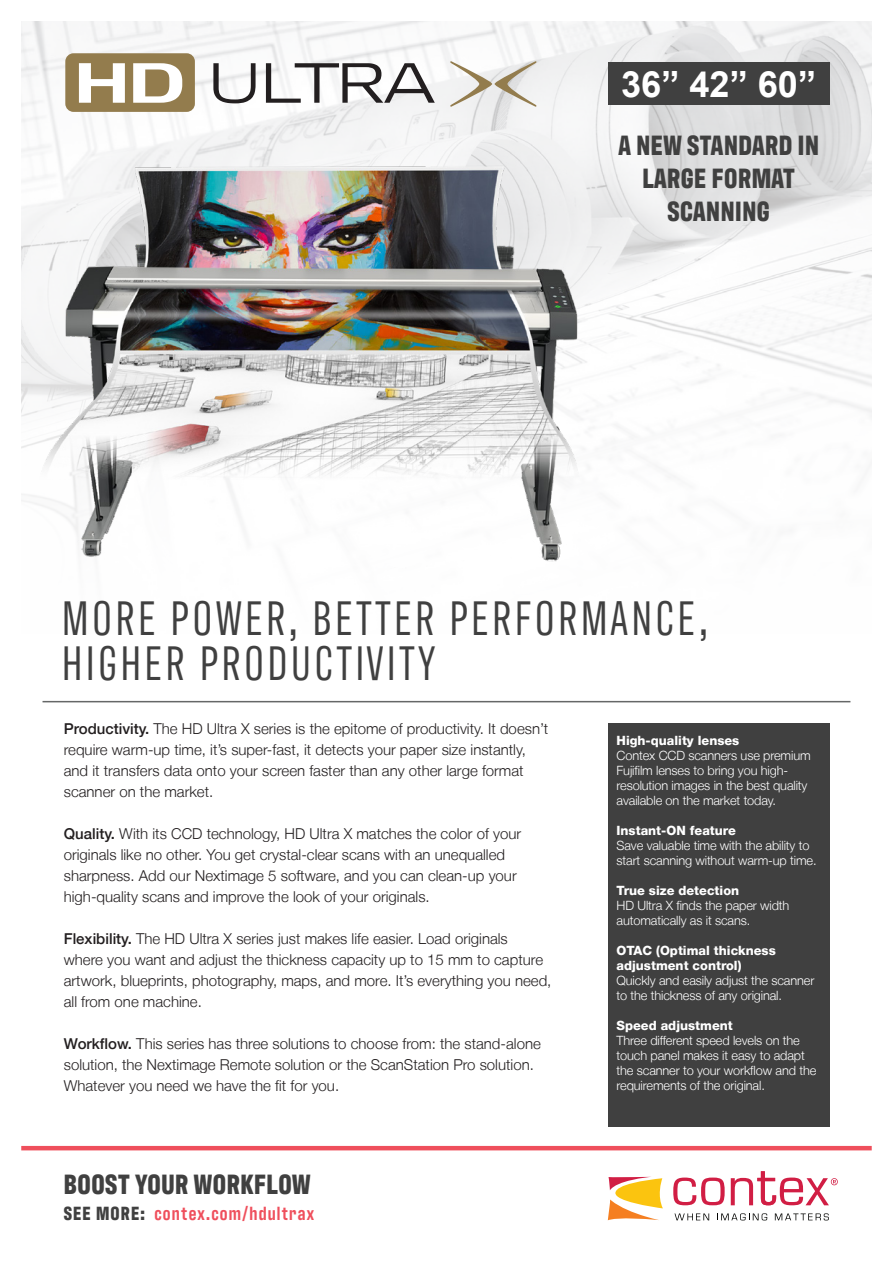
<style>
.page{position:relative;width:893px;height:1263px;background:#fff}
.page>*{position:absolute;margin:0;border:0;box-sizing:border-box;transform-origin:0 0}
.Headline{font:49.5px "Antarctican Headline";letter-spacing:.08em;color:#404040}
.t1{font:700 36.15px "Arial";color:#fff}
.Call_out_lines{font:700 28.5px/33px "Antarctican Headline";letter-spacing:.02em;color:#404040;text-align:center}
.t2{font:600 19.5px "Antarctican Headline";letter-spacing:.06em;color:#ef4f5c}
.Copy{font:300 15px/21px "Helvetica Neue LT";color:#231f20}
.Features_brød{font:300 12.75px/15px "Helvetica Neue LT";letter-spacing:-.01em;color:#fff}
.Features_headline{font:800 12.75px/15px "Helvetica Neue LT";color:#fff}
.s1{font-weight:500}
.s2{font-weight:700;color:#404040}
</style>
<div class="page">
<div style="left:608px;top:723px;width:221px;height:404px;background:#404040"></div>
<img style="left:21px;top:21px;width:851px;height:456px">
<img style="left:21px;top:122px;width:604px;height:440px">
<svg style="left:673px;top:1177px;width:52px;height:28px"></svg>
<svg style="left:608px;top:1177px;width:55px;height:43px"></svg>
<svg style="left:674px;top:1213px;width:35px;height:7px"></svg>
<svg style="left:717px;top:1213px;width:50px;height:7px"></svg>
<svg style="left:775px;top:1213px;width:54px;height:7px"></svg>
<svg style="left:731px;top:1171px;width:107px;height:34px"></svg>
<div style="left:65px;top:53px;width:130px;height:59px;background:#937c4d;border-radius:8px"></div>
<svg style="left:79px;top:63px;width:46px;height:40px"></svg>
<svg style="left:133px;top:63px;width:49px;height:40px"></svg>
<svg style="left:213px;top:63px;width:43px;height:40px"></svg>
<svg style="left:266px;top:63px;width:169px;height:40px"></svg>
<svg style="left:450px;top:61px;width:87px;height:46px"></svg>
<hr style="left:43px;top:701px;width:807px;height:1px;background:#656767">
<div style="left:608px;top:63px;width:221px;height:42px;background:#404040"></div>
<hr style="left:21px;top:1146px;width:851px;height:4px;background:#ef4f5c">
<p class="t1" style="left:621px;top:59px;width:197px">36” 42” 60”</p>
<p class="Call_out_lines" style="left:618px;top:126px;width:202px">A NEW STANDARD IN<br>LARGE FORMAT</p>
<p class="Call_out_lines" style="left:668px;top:192px;width:104px">SCANNING</p>
<p class="Headline" style="left:62px;top:585px;width:647px">MORE POWER, BETTER PERFORMANCE,</p>
<p class="Headline" style="left:62px;top:630px;width:374px">HIGHER PRODUCTIVITY</p>
<p class="Copy" style="left:64px;top:717px;width:486px"><span class="s1">Productivity.</span> The HD Ultra X series is the epitome of productivity. It doesn’t require warm-up time, it’s super-fast, it detects your paper size instantly, and it transfers data onto your screen faster than any other large format scanner on the market.</p>
<p class="Copy" style="left:64px;top:822px;width:459px"><span class="s1">Quality.</span> With its CCD technology, HD Ultra X matches the color of your originals like no other. You get crystal-clear scans with an unequalled sharpness. Add our Nextimage 5 software, and you can clean-up your high-quality scans and improve the look of your originals.</p>
<p class="Copy" style="left:64px;top:927px;width:489px"><span class="s1">Flexibility.</span> The HD Ultra X series just makes life easier. Load originals<br>where you want and adjust the thickness capacity up to 15 mm to capture artwork, blueprints, photography, maps, and more. It’s everything you need, all from one machine.</p>
<p class="Copy" style="left:64px;top:1032px;width:479px"><span class="s1">Workflow.</span> This series has three solutions to choose from: the stand-alone solution, the Nextimage Remote solution or the ScanStation Pro solution.<br>Whatever you need we have the fit for you.</p>
<p class="Call_out_lines" style="left:64px;top:1166px;width:248px">BOOST YOUR WORKFLOW</p>
<p class="t2" style="left:64px;top:1200px;width:252px"><span class="s2">SEE MORE:</span> contex.com/hdultrax</p>
<p class="Features_headline" style="left:617px;top:733px;width:124px">High-quality lenses</p>
<p class="Features_brød" style="left:617px;top:747px;width:196px">Contex CCD scanners use premium Fujifilm lenses to bring you high&shy;resolution images in the best quality available on the market today.</p>
<p class="Features_headline" style="left:617px;top:823px;width:121px">Instant-ON feature</p>
<p class="Features_brød" style="left:617px;top:837px;width:202px">Save valuable time with the ability to start scanning without warm-up time.</p>
<p class="Features_headline" style="left:617px;top:883px;width:124px">True size detection</p>
<p class="Features_brød" style="left:617px;top:897px;width:174px">HD Ultra X finds the paper width automatically as it scans.</p>
<p class="Features_headline" style="left:617px;top:943px;width:161px">OTAC (Optimal thickness adjustment control)</p>
<p class="Features_brød" style="left:617px;top:972px;width:199px">Quickly and easily adjust the scanner to the thickness of any original.</p>
<p class="Features_headline" style="left:617px;top:1018px;width:118px">Speed adjustment</p>
<p class="Features_brød" style="left:617px;top:1032px;width:201px">Three different speed levels on the touch panel makes it easy to adapt the scanner to your workflow and the requirements of the original.</p>
</div>
